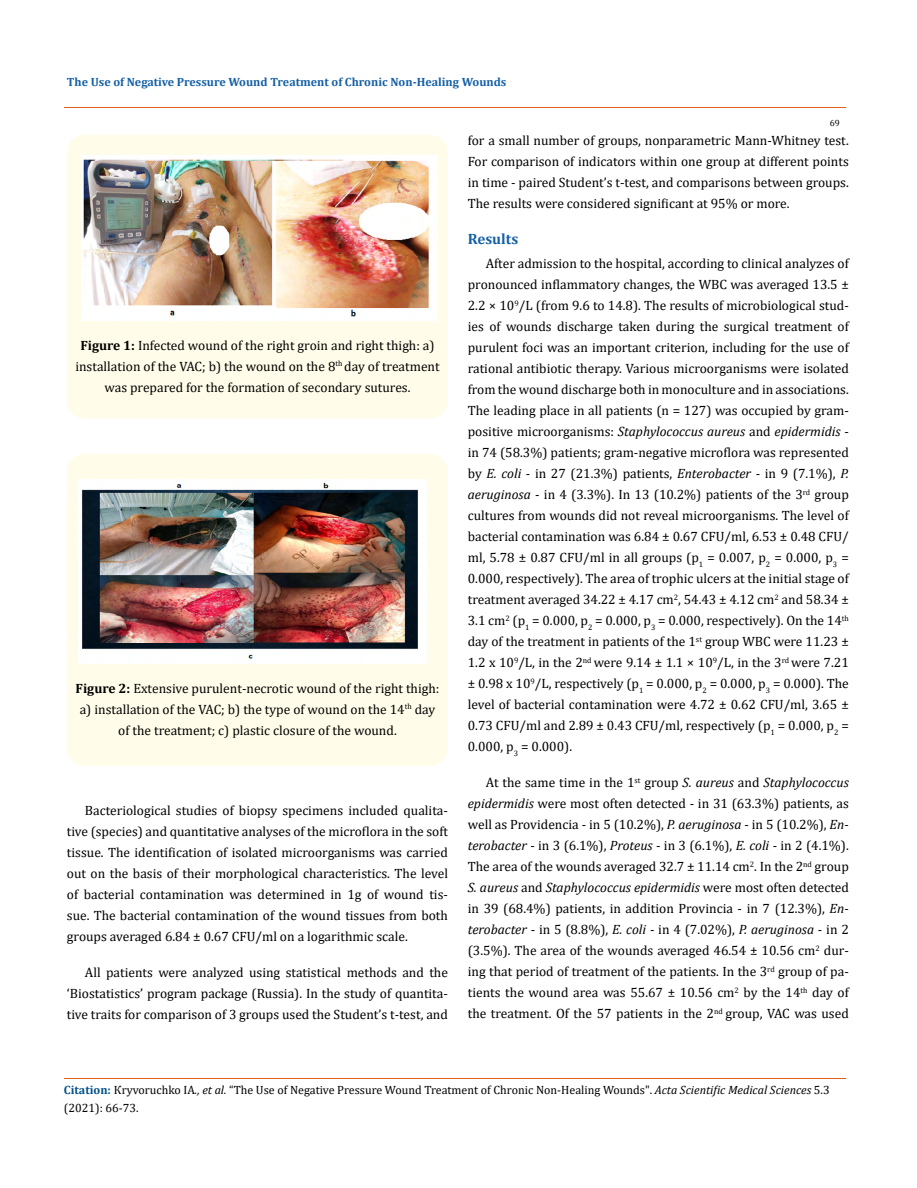
<style>
.page{position:relative;width:917px;height:1188px;background:#fff}
.page>*{position:absolute;margin:0;border:0;box-sizing:border-box;transform-origin:0 0}
.t1{font:700 15px "Cambria";color:#1560a6}
.t2{font:13.5px/21px "Cambria";color:#000;text-align:justify}
.t3{font:12px/18px "Cambria";color:#000}
.t4{font:700 12px "Cambria";color:#1560a6}
.t5{font:9px "Cambria";color:#000}
.s1{font-weight:700}
.s2{font-style:italic}
.s3{font-weight:700;color:#035089}
</style>
<div class="page">
<hr style="left:64px;top:108px;width:781px;height:1px;background:#e05d1a">
<hr style="left:64px;top:1078px;width:781px;height:1px;background:#e05d1a">
<div style="left:67px;top:135px;width:381px;height:284px;background:#fffde9;border-radius:18px"></div>
<img style="left:81px;top:156px;width:356px;height:165px">
<div style="left:67px;top:454px;width:381px;height:312px;background:#fffde9;border-radius:18px"></div>
<img style="left:78px;top:479px;width:348px;height:184px">
<p class="t4" style="left:67px;top:73px;width:441px">The Use of Negative Pressure Wound Treatment of Chronic Non-Healing Wounds</p>
<p class="t5" style="left:829px;top:118px;width:11px">69</p>
<p class="t2" style="left:75px;top:335px;width:366px;text-align:center"><span class="s1">Figure 1:</span> Infected wound of the right groin and right thigh: a) installation of the VAC; b) the wound on the 8<sup>th</sup> day of treatment was prepared for the formation of secondary sutures.</p>
<p class="t2" style="left:76px;top:678px;width:365px;text-align:center"><span class="s1">Figure 2:</span> Extensive purulent-necrotic wound of the right thigh: a) installation of the VAC; b) the type of wound on the 14<sup>th</sup> day of the treatment; c) plastic closure of the wound.</p>
<p class="t2" style="left:67px;top:799px;width:382px;text-indent:18px">Bacteriological studies of biopsy specimens included qualita&shy;tive (species) and quantitative analyses of the microflora in the soft tissue. The identification of isolated microorganisms was carried out on the basis of their morphological characteristics. The level of bacterial contamination was determined in 1g of wound tis&shy;sue. The bacterial contamination of the wound tissues from both groups averaged 6.84 ± 0.67 CFU/ml on a logarithmic scale.</p>
<p class="t2" style="left:67px;top:961px;width:382px;text-indent:18px">All patients were analyzed using statistical methods and the ‘Biostatistics’ program package (Russia). In the study of quantita&shy;tive traits for comparison of 3 groups used the Student’s t-test, and</p>
<p class="t2" style="left:468px;top:130px;width:382px">for a small number of groups, nonparametric Mann-Whitney test.<br>For comparison of indicators within one group at different points in time - paired Student’s t-test, and comparisons between groups.<br>The results were considered significant at 95% or more.</p>
<p class="t1" style="left:468px;top:229px;width:52px">Results</p>
<p class="t2" style="left:468px;top:253px;width:382px;text-indent:18px">After admission to the hospital, according to clinical analyzes of pronounced inflammatory changes, the WBC was averaged 13.5 ± 2.2 × 10<sup>9</sup>/L (from 9.6 to 14.8). The results of microbiological stud&shy;ies of wounds discharge taken during the surgical treatment of purulent foci was an important criterion, including for the use of rational antibiotic therapy. Various microorganisms were isolated from the wound discharge both in monoculture and in associations.<br>The leading place in all patients (n = 127) was occupied by gram&shy;positive microorganisms: <span class="s2">Staphylococcus aureus</span> and <span class="s2">epidermidis</span> - in 74 (58.3%) patients; gram-negative microflora was represented by <span class="s2">E. coli</span> - in 27 (21.3%) patients, <span class="s2">Enterobacter</span> - in 9 (7.1%), <span class="s2">P. aeruginosa</span> - in 4 (3.3%). In 13 (10.2%) patients of the 3<sup>rd</sup> group cultures from wounds did not reveal microorganisms. The level of bacterial contamination was 6.84 ± 0.67 CFU/ml, 6.53 ± 0.48 CFU/ ml, 5.78 ± 0.87 CFU/ml in all groups (p<sub>1</sub> = 0.007, p<sub>2</sub> = 0.000, p<sub>3</sub> = 0.000, respectively). The area of trophic ulcers at the initial stage of treatment averaged 34.22 ± 4.17 cm<sup>2</sup>, 54.43 ± 4.12 cm<sup>2</sup> and 58.34 ± 3.1 cm<sup>2</sup> (p<sub>1</sub> = 0.000, p<sub>2</sub> = 0.000, p<sub>3</sub> = 0.000, respectively). On the 14<sup>th </sup>day of the treatment in patients of the 1<sup>st</sup> group WBC were 11.23 ± 1.2 x 10<sup>9</sup>/L, in the 2<sup>nd</sup> were 9.14 ± 1.1 × 10<sup>9</sup>/L, in the 3<sup>rd</sup> were 7.21 ± 0.98 x 10<sup>9</sup>/L, respectively (p<sub>1</sub> = 0.000, p<sub>2</sub> = 0.000, p<sub>3</sub> = 0.000). The level of bacterial contamination were 4.72 ± 0.62 CFU/ml, 3.65 ± 0.73 CFU/ml and 2.89 ± 0.43 CFU/ml, respectively (p<sub>1</sub> = 0.000, p<sub>2</sub> = 0.000, p<sub>3</sub> = 0.000).</p>
<p class="t2" style="left:468px;top:772px;width:382px;text-indent:18px">At the same time in the 1<sup>st</sup> group <span class="s2">S. aureus</span> and <span class="s2">Staphylococcus epidermidis</span> were most often detected - in 31 (63.3%) patients, as well as Providencia - in 5 (10.2%), <span class="s2">P. aeruginosa</span> - in 5 (10.2%), <span class="s2">En&shy;terobacter</span> - in 3 (6.1%), <span class="s2">Proteus</span> - in 3 (6.1%), <span class="s2">E. coli</span> - in 2 (4.1%).<br>The area of the wounds averaged 32.7 ± 11.14 cm<sup>2</sup>. In the 2<sup>nd</sup> group <span class="s2">S. aureus</span> and <span class="s2">Staphylococcus epidermidis</span> were most often detected in 39 (68.4%) patients, in addition Provincia - in 7 (12.3%), <span class="s2">En&shy;terobacter</span> - in 5 (8.8%), <span class="s2">E. coli</span> - in 4 (7.02%), <span class="s2">P. aeruginosa</span> - in 2 (3.5%). The area of the wounds averaged 46.54 ± 10.56 cm<sup>2</sup> dur&shy;ing that period of treatment of the patients. In the 3<sup>rd</sup> group of pa&shy;tients the wound area was 55.67 ± 10.56 cm<sup>2</sup> by the 14<sup>th</sup> day of the treatment. Of the 57 patients in the 2<sup>nd</sup> group, VAC was used</p>
<p class="t3" style="left:64px;top:1081px;width:767px"><span class="s3">Citation:</span> Кryvoruchko IA<span class="s2">., et al.</span> “The Use of Negative Pressure Wound Treatment of Chronic Non-Healing Wounds". <span class="s2">Acta Scientific Medical Sciences</span> 5.3 (2021): 66-73.</p>
</div>
